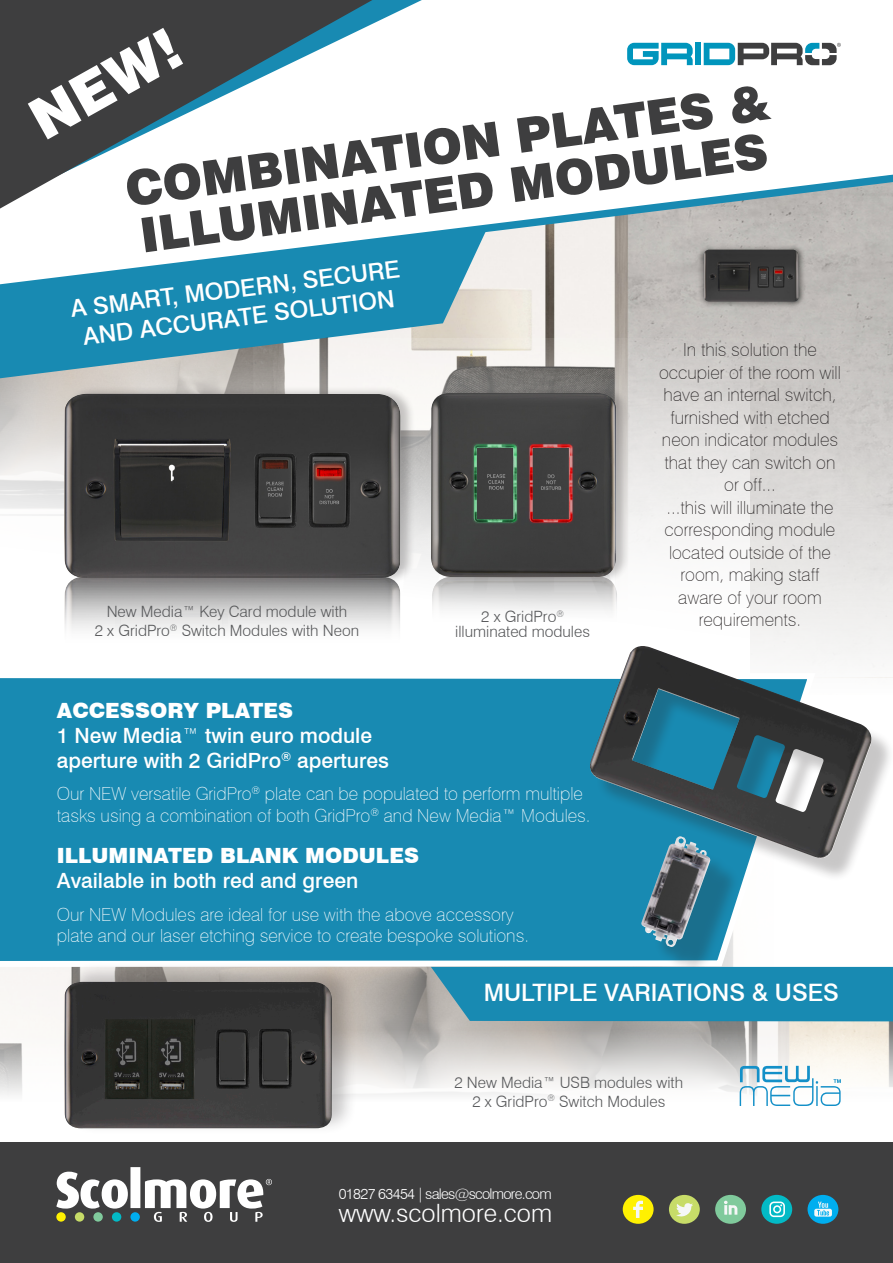
<style>
.page{position:relative;width:893px;height:1263px;background:#fff}
.page>*{position:absolute;margin:0;border:0;box-sizing:border-box;transform-origin:0 0}
.t1{font:900 57px "Swiss 721 BT";color:#fff}
.t2{font:900 48px/48px "Swiss 721 BT";color:#3e3e3f}
.t3{font:300 25.2px "Swiss 721 BT";color:#fff}
.t4{font:500 24px/28.8px "Swiss 721 BT";color:#fff;text-align:center}
.t5{font:500 21px/25.2px "Swiss 721 BT";color:#fff}
.t6{font:900 21px "Swiss 721 BT";color:#fff}
.t7{font:100 18px/22.5px "Swiss 721 BT";color:#231f20;text-align:center}
.t8{font:100 18px/21.6px "Swiss 721 BT";color:#fff}
.t9{font:300 15.6px/15px "Swiss 721 BT";color:#57585a;text-align:center}
.t10{font:300 14.7px "Swiss 721 BT";letter-spacing:-.05em;color:#fff}
.s1{font-weight:900}
.s2{font-weight:300}
</style>
<div class="page">
<img style="left:0;top:970px;width:893px;height:59px">
<svg style="left:0;top:1029px;width:893px;height:77px"></svg>
<img style="left:486px;top:292px;width:407px;height:360px">
<svg style="left:0;top:338px;width:750px;height:308px"></svg>
<div style="left:0;top:678px;width:819px;height:292px;background:#188ab2"></div>
<div style="left:64px;top:385px;width:351px;height:200px;background:#231f20;opacity:.25"></div>
<img style="left:64px;top:394px;width:338px;height:182px">
<img style="left:266px;top:482px;width:18px;height:15px">
<img style="left:64px;top:576px;width:338px;height:148px">
<img style="left:267px;top:658px;width:16px;height:15px">
<div style="left:431px;top:384px;width:200px;height:200px;background:#231f20;opacity:.25"></div>
<img style="left:431px;top:393px;width:185px;height:185px">
<img style="left:487px;top:474px;width:18px;height:16px">
<img style="left:432px;top:576px;width:185px;height:121px">
<img style="left:489px;top:664px;width:16px;height:15px">
<svg style="left:0;top:292px;width:486px;height:86px;background:#5ea4bb"></svg>
<svg style="left:0;top:175px;width:893px;height:117px"></svg>
<svg style="left:372px;top:0;width:50px;height:203px"></svg>
<svg style="left:0;top:0;width:372px;height:209px"></svg>
<svg style="left:627px;top:43px;width:66px;height:22px"></svg>
<div style="left:695px;top:43px;width:6px;height:22px;background:#0095bc"></div>
<svg style="left:704px;top:43px;width:137px;height:22px"></svg>
<div style="left:0;top:1142px;width:893px;height:121px;background:#3e3e3f"></div>
<svg style="left:56px;top:1167px;width:216px;height:55px"></svg>
<div style="left:623px;top:1195px;width:31px;height:29px;background:#fff101;border-radius:50%"></div>
<svg style="left:633px;top:1201px;width:10px;height:17px"></svg>
<div style="left:669px;top:1195px;width:31px;height:29px;background:#c7dc68;border-radius:50%"></div>
<svg style="left:676px;top:1203px;width:17px;height:14px"></svg>
<div style="left:715px;top:1195px;width:31px;height:29px;background:#80ca9c;border-radius:50%"></div>
<svg style="left:724px;top:1201px;width:13px;height:14px"></svg>
<div style="left:807px;top:1195px;width:31px;height:29px;background:#00aeef;border-radius:50%"></div>
<svg style="left:814px;top:1202px;width:18px;height:14px"></svg>
<div style="left:761px;top:1195px;width:31px;height:29px;background:#03bac6;border-radius:50%"></div>
<svg style="left:769px;top:1201px;width:16px;height:16px"></svg>
<div style="left:596px;top:652px;width:297px;height:230px;background:#231f20;opacity:.25"></div>
<img style="left:586px;top:646px;width:290px;height:217px">
<div style="left:63px;top:961px;width:295px;height:174px;background:#231f20;opacity:.25"></div>
<img style="left:64px;top:982px;width:269px;height:148px">
<div style="left:654px;top:849px;width:86px;height:128px;background:#231f20;opacity:.25"></div>
<img style="left:640px;top:836px;width:71px;height:112px">
<div style="left:431px;top:967px;width:462px;height:54px;background:#188ab2"></div>
<svg style="left:740px;top:1066px;width:101px;height:40px"></svg>
<p class="t1" style="left:18px;top:93px;width:165px;rotate:-29deg">NEW!</p>
<p class="t2" style="left:122px;top:167px;width:651px;rotate:-8deg">COMBINATION PLATES &amp;<br>ILLUMINATED MODULES</p>
<p class="t4" style="left:69px;top:294px;width:333px;rotate:-7deg">A SMART, MODERN, SECURE<br>AND ACCURATE SOLUTION</p>
<p class="t9" style="left:107px;top:604px;width:242px">New Media™ Key Card module with</p>
<p class="t9" style="left:95px;top:623px;width:266px">2 x GridPro<sup>®</sup> Switch Modules with Neon</p>
<p class="t9" style="left:455px;top:609px;width:136px">2 x GridPro<sup>® </sup>illuminated modules</p>
<p class="t5" style="left:57px;top:698px;width:334px"><span class="s1">ACCESSORY PLATES<br></span>1 New Media<span class="s2">™</span> twin euro module aperture with 2 GridPro<sup>®</sup> apertures</p>
<p class="t8" style="left:57px;top:783px;width:535px">Our NEW versatile GridPro<sup>®</sup> plate can be populated to perform multiple tasks using a combination of both GridPro<sup>®</sup> and New Media™ Modules.</p>
<p class="t6" style="left:57px;top:843px;width:364px">ILLUMINATED BLANK MODULES</p>
<p class="t5" style="left:57px;top:868px;width:303px">Available in both red and green</p>
<p class="t8" style="left:57px;top:903px;width:474px">Our NEW Modules are ideal for use with the above accessory plate and our laser etching service to create bespoke solutions.</p>
<p class="t7" style="left:659px;top:338px;width:183px">In this solution the occupier of the room will have an internal switch, furnished with etched neon indicator modules that they can switch on or off...</p>
<p class="t7" style="left:665px;top:496px;width:172px">...this will illuminate the corresponding module located outside of the room, making staff aware of your room requirements.</p>
<p class="t4" style="left:484px;top:978px;width:357px">MULTIPLE VARIATIONS &amp; USES</p>
<p class="t9" style="left:455px;top:1075px;width:230px">2 New Media™ USB modules with</p>
<p class="t9" style="left:472px;top:1093px;width:194px">2 x GridPro<sup>®</sup> Switch Modules</p>
<p class="t10" style="left:339px;top:1185px;width:214px">01827 63454 | sales@scolmore.com</p>
<p class="t3" style="left:339px;top:1198px;width:215px">www.scolmore.com</p>
</div>
